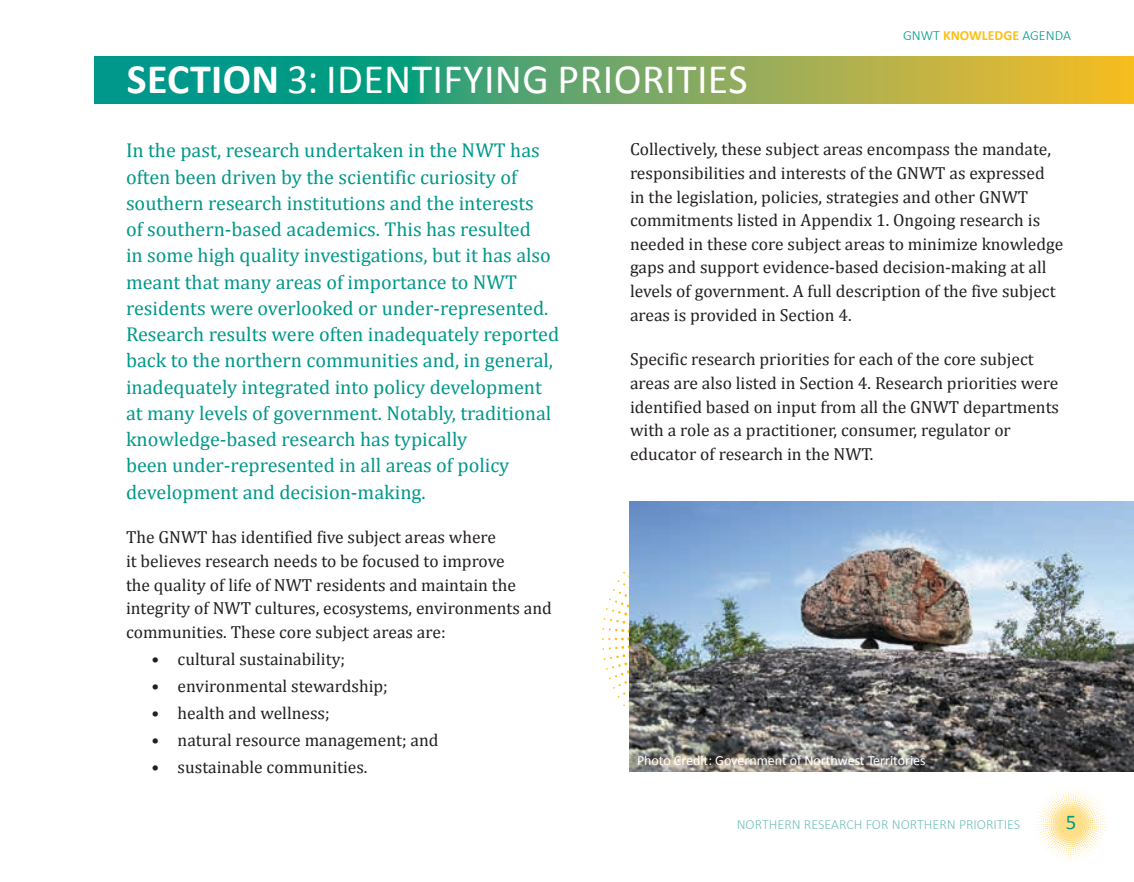
<style>
.page{position:relative;width:1134px;height:882px;background:#fff}
.page>*{position:absolute;margin:0;border:0;box-sizing:border-box;transform-origin:0 0}
.t1{font:42px "Calibri";letter-spacing:.01em;color:#fff}
.t2{font:21px "Calibri";color:#00988a}
.t3{font:20.12px/26.2px "Cambria";color:#00988a}
.t4{font:17.5px/23.6px "Cambria";color:#231f20}
.t5{font:14px "Calibri";color:#fff}
.t6{font:300 14px "Calibri";color:#74c1bb}
.t7{font:300 14px "Calibri";color:#00988a}
.s1{font-weight:700}
.s2{font-weight:700;color:#febf14}
</style>
<div class="page">
<svg style="left:1035px;top:788px;width:72px;height:73px"></svg>
<svg style="left:94px;top:56px;width:1040px;height:48px;background:#68a763"></svg>
<svg style="left:602px;top:533px;width:28px;height:207px"></svg>
<img style="left:630px;top:502px;width:504px;height:270px">
<h1 class="t1" style="left:127px;top:53px;width:622px"><span class="s1">SECTION</span> 3: IDENTIFYING PRIORITIES</h1>
<p class="t7" style="left:903px;top:27px;width:169px">GNWT <span class="s2">KNOWLEDGE</span> AGENDA</p>
<p class="t3" style="left:126px;top:137px;width:435px">In the past, research undertaken in the NWT has often been driven by the scientific curiosity of southern research institutions and the interests<br>of southern-based academics. This has resulted<br>in some high quality investigations, but it has also meant that many areas of importance to NWT residents were overlooked or under-represented.<br>Research results were often inadequately reported back to the northern communities and, in general, inadequately integrated into policy development at many levels of government. Notably, traditional knowledge-based research has typically<br>been under-represented in all areas of policy development and decision-making.</p>
<p class="t4" style="left:126px;top:525px;width:427px">The GNWT has identified five subject areas where<br>it believes research needs to be focused to improve<br>the quality of life of NWT residents and maintain the integrity of NWT cultures, ecosystems, environments and communities. These core subject areas are:</p>
<p class="t4" style="left:151px;top:647px;width:195px">• cultural sustainability;</p>
<p class="t4" style="left:151px;top:674px;width:238px">• environmental stewardship;</p>
<p class="t4" style="left:151px;top:701px;width:180px">• health and wellness;</p>
<p class="t4" style="left:151px;top:728px;width:289px">• natural resource management; and</p>
<p class="t4" style="left:151px;top:756px;width:218px">• sustainable communities.</p>
<p class="t4" style="left:630px;top:138px;width:435px">Collectively, these subject areas encompass the mandate, responsibilities and interests of the GNWT as expressed in the legislation, policies, strategies and other GNWT commitments listed in Appendix 1. Ongoing research is needed in these core subject areas to minimize knowledge gaps and support evidence-based decision-making at all levels of government. A full description of the five subject areas is provided in Section 4.</p>
<p class="t4" style="left:630px;top:348px;width:431px">Specific research priorities for each of the core subject areas are also listed in Section 4. Research priorities were identified based on input from all the GNWT departments with a role as a practitioner, consumer, regulator or educator of research in the NWT.</p>
<p class="t5" style="left:637px;top:751px;width:290px">Photo Credit: Government of Northwest Territories</p>
<p class="t6" style="left:737px;top:816px;width:285px">NORTHERN RESEARCH FOR NORTHERN PRIORITIES</p>
<p class="t2" style="left:1066px;top:809px;width:12px">5</p>
</div>
